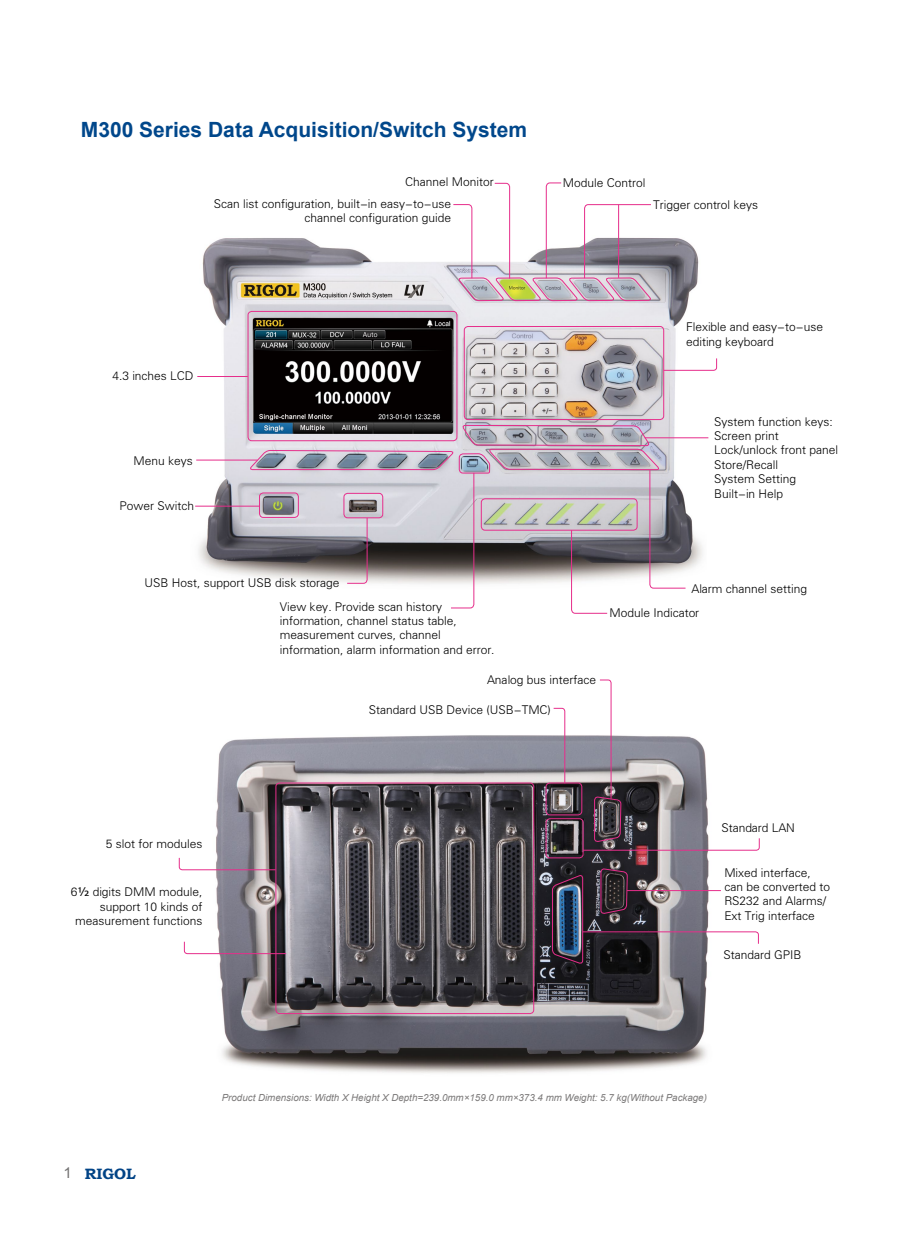
<style>
.page{position:relative;width:919px;height:1238px;background:#fff}
.page>*{position:absolute;margin:0;border:0;box-sizing:border-box;transform-origin:0 0}
.t1{font:700 21px "Arial";color:#00478b}
.t2{font:700 15px "Bookman Old Style";color:#004386}
.t3{font:12px/14.4px "FZXH1 JW GB1 0";color:#000}
.t4{font:italic 9.75px "Arial";color:#7b7979}
.s1{font-family:"Tahoma"}
.s2{font-family:"Arial";font-weight:400;color:#727171}
</style>
<div class="page">
<img style="left:203px;top:735px;width:504px;height:338px">
<img style="left:195px;top:238px;width:512px;height:338px">
<svg style="left:664px;top:357px;width:53px;height:14px"></svg>
<svg style="left:178px;top:857px;width:97px;height:13px"></svg>
<svg style="left:184px;top:940px;width:103px;height:14px"></svg>
<hr style="left:644px;top:437px;width:64px;height:1px;background:#e62e8b">
<svg style="left:452px;top:182px;width:200px;height:119px"></svg>
<hr style="left:618px;top:205px;width:1px;height:73px;background:#e62e8b">
<div style="left:248px;top:311px;width:209px;height:130px;border:1px solid #e62e8b;border-radius:4px"></div>
<div style="left:464px;top:326px;width:200px;height:94px;border:1px solid #e62e8b;border-radius:4px"></div>
<hr style="left:197px;top:376px;width:51px;height:1px;background:#e62e8b">
<hr style="left:196px;top:459px;width:61px;height:1px;background:#e62e8b">
<hr style="left:195px;top:505px;width:65px;height:1px;background:#e62e8b">
<svg style="left:249px;top:425px;width:437px;height:189px"></svg>
<div style="left:275px;top:782px;width:259px;height:231px;border:1px solid #e62e8b;border-radius:4px"></div>
<div style="left:545px;top:782px;width:37px;height:33px;border:1px solid #e62e8b;border-radius:4px"></div>
<div style="left:545px;top:818px;width:38px;height:40px;border:1px solid #e62e8b;border-radius:4px"></div>
<svg style="left:551px;top:679px;width:209px;height:291px"></svg>
<hr style="left:627px;top:890px;width:93px;height:1px;background:#e62e8b">
<h1 class="t1" style="left:81px;top:116px;width:448px">M300 Series Data Acquisition/Switch System</h1>
<p class="t3" style="left:405px;top:175px;width:90px">Channel Monitor</p>
<p class="t3" style="left:214px;top:196px;width:239px;text-align:right">Scan list configuration, built-in easy-to-use channel configuration guide</p>
<p class="t3" style="left:563px;top:176px;width:84px">Module Control</p>
<p class="t3" style="left:653px;top:197px;width:107px">Trigger control keys</p>
<p class="t3" style="left:112px;top:369px;width:83px">4.3 inches LCD</p>
<p class="t3" style="left:133px;top:453px;width:61px">Menu keys</p>
<p class="t3" style="left:119px;top:498px;width:76px">Power Switch</p>
<p class="t3" style="left:280px;top:571px;width:164px;line-height:23.5px;text-indent:-135px">USB Host, support USB disk storage<br>View key. Provide scan history</p>
<p class="t3" style="left:280px;top:614px;width:216px">information, channel status table, measurement curves, channel information, alarm information and error.</p>
<p class="t3" style="left:686px;top:320px;width:138px">Flexible and easy-to-use editing keyboard</p>
<p class="t3" style="left:714px;top:414px;width:125px">System function keys:<br>Screen print<br>Lock/unlock front panel<br>Store/Recall<br>System Setting<br>Built-in Help</p>
<p class="t3" style="left:609px;top:577px;width:199px;line-height:23.4px;text-indent:82px">Alarm channel setting<br>Module Indicator</p>
<p class="t3" style="left:487px;top:673px;width:111px">Analog bus interface</p>
<p class="t3" style="left:106px;top:836px;width:98px">5 slot for modules</p>
<p class="t3" style="left:71px;top:885px;width:133px;text-align:right">6<span class="s1">½</span> digits DMM module, support 10 kinds of measurement functions</p>
<p class="t3" style="left:369px;top:702px;width:184px">Standard USB Device (USB-TMC)</p>
<p class="t3" style="left:721px;top:820px;width:75px">Standard LAN</p>
<p class="t3" style="left:724px;top:865px;width:107px">Mixed interface, can be converted to<br>RS232 and Alarms/<br>Ext Trig interface</p>
<p class="t3" style="left:723px;top:947px;width:79px">Standard GPIB</p>
<p class="t2" style="left:63px;top:1162px;width:74px"><span class="s2">1</span> RIGOL</p>
<p class="t4" style="left:222px;top:1091px;width:486px">Product Dimensions: Width X Height X Depth=239.0mm×159.0 mm×373.4 mm Weight: 5.7 kg(Without Package)</p>
</div>
